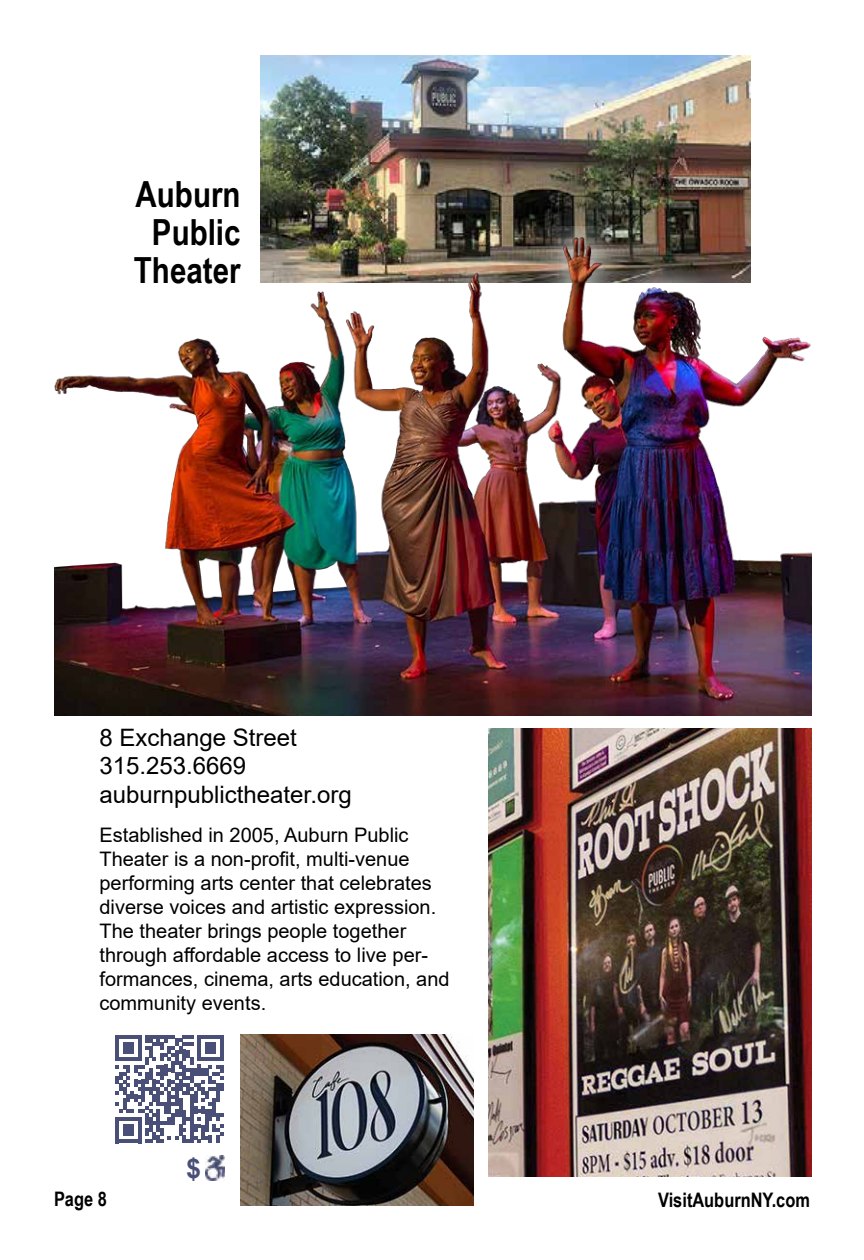
<style>
.page{position:relative;width:864px;height:1260px;background:#fff}
.page>*{position:absolute;margin:0;border:0;box-sizing:border-box;transform-origin:0 0}
.t1{font:700 36px/38px "Arial Narrow";color:#000;text-align:center}
.t2{font:700 27px "Arial";color:#4a4f78}
.t3{font:24px/28.8px "Arial";color:#000}
.t4{font:20px/24px "Arial";color:#000}
.t5{font:700 20px "Arial Narrow";color:#000}
</style>
<div class="page">
<img style="left:240px;top:1034px;width:233px;height:171px">
<img style="left:260px;top:55px;width:491px;height:172px">
<img style="left:488px;top:728px;width:324px;height:448px">
<div style="left:54px;top:227px;width:758px;height:488px;background:#fff;opacity:.75"></div>
<img style="left:54px;top:237px;width:758px;height:478px">
<svg style="left:115px;top:1035px;width:109px;height:108px"></svg>
<img style="left:206px;top:1156px;width:19px;height:24px">
<h1 class="t1" style="left:134px;top:174px;width:108px">Auburn<br>Public<br>Theater</h1>
<p class="t3" style="left:100px;top:723px;width:254px">8 Exchange Street<br>315.253.6669 auburnpublictheater.org</p>
<p class="t4" style="left:100px;top:823px;width:352px">Established in 2005, Auburn Public Theater is a non-profit, multi-venue performing arts center that celebrates diverse voices and artistic expression.<br>The theater brings people together through affordable access to live per&shy;formances, cinema, arts education, and community events.</p>
<h2 class="t2" style="left:186px;top:1149px;width:17px">$</h2>
<p class="t5" style="left:54px;top:1184px;width:54px">Page 8</p>
<p class="t5" style="left:658px;top:1184px;width:153px">VisitAuburnNY.com</p>
</div>
